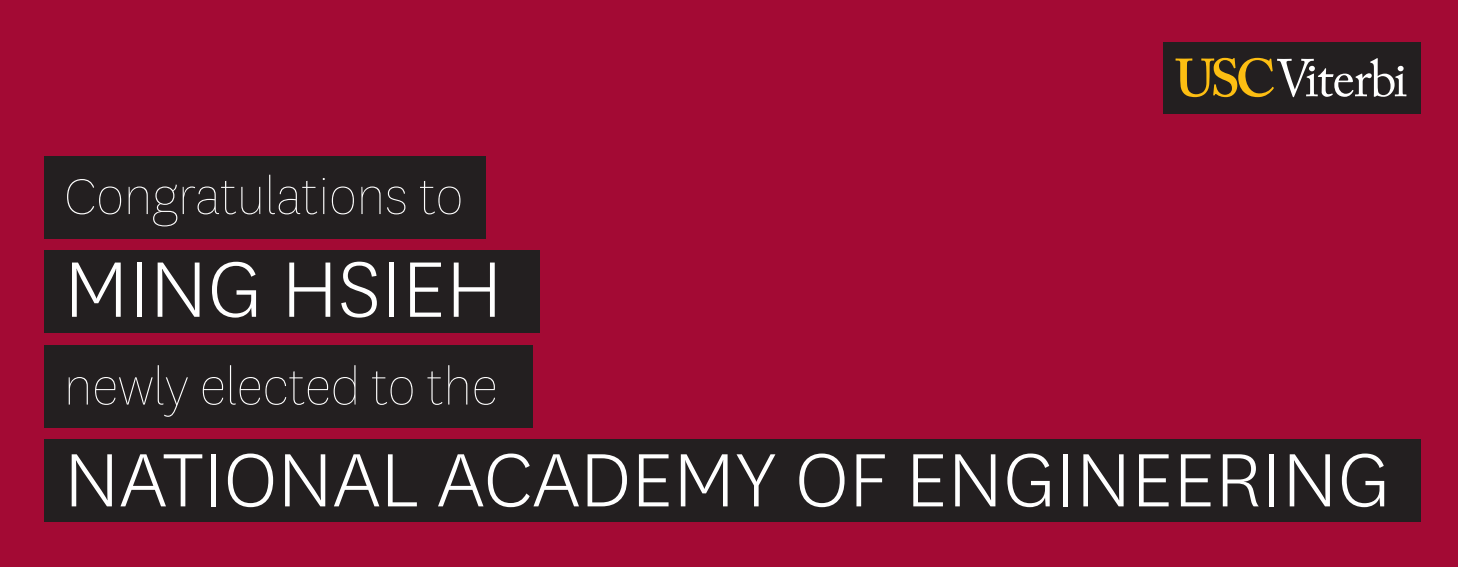
<style>
.page{position:relative;width:1458px;height:567px;background:#a30a34}
.page>*{position:absolute;margin:0;border:0;box-sizing:border-box;transform-origin:0 0}
.t1{font:300 92.02px "National";color:#fff}
.t2{font:300 88.42px "National";color:#fff}
.t3{font:100 58.95px "National";color:#fff}
</style>
<div class="page">
<div style="left:44px;top:157px;width:441px;height:82px;background:#231f20"></div>
<div style="left:44px;top:250px;width:495px;height:82px;background:#231f20"></div>
<div style="left:44px;top:439px;width:1376px;height:82px;background:#231f20"></div>
<div style="left:44px;top:346px;width:489px;height:82px;background:#231f20"></div>
<div style="left:1163px;top:43px;width:257px;height:71px;background:#231f20"></div>
<svg style="left:1176px;top:58px;width:230px;height:39px"></svg>
<p class="t3" style="left:64px;top:162px;width:401px">Congratulations to</p>
<p class="t1" style="left:64px;top:231px;width:440px">MING HSIEH</p>
<p class="t3" style="left:64px;top:352px;width:435px">newly elected to the</p>
<p class="t2" style="left:64px;top:424px;width:1328px">NATIONAL ACADEMY OF ENGINEERING</p>
</div>
